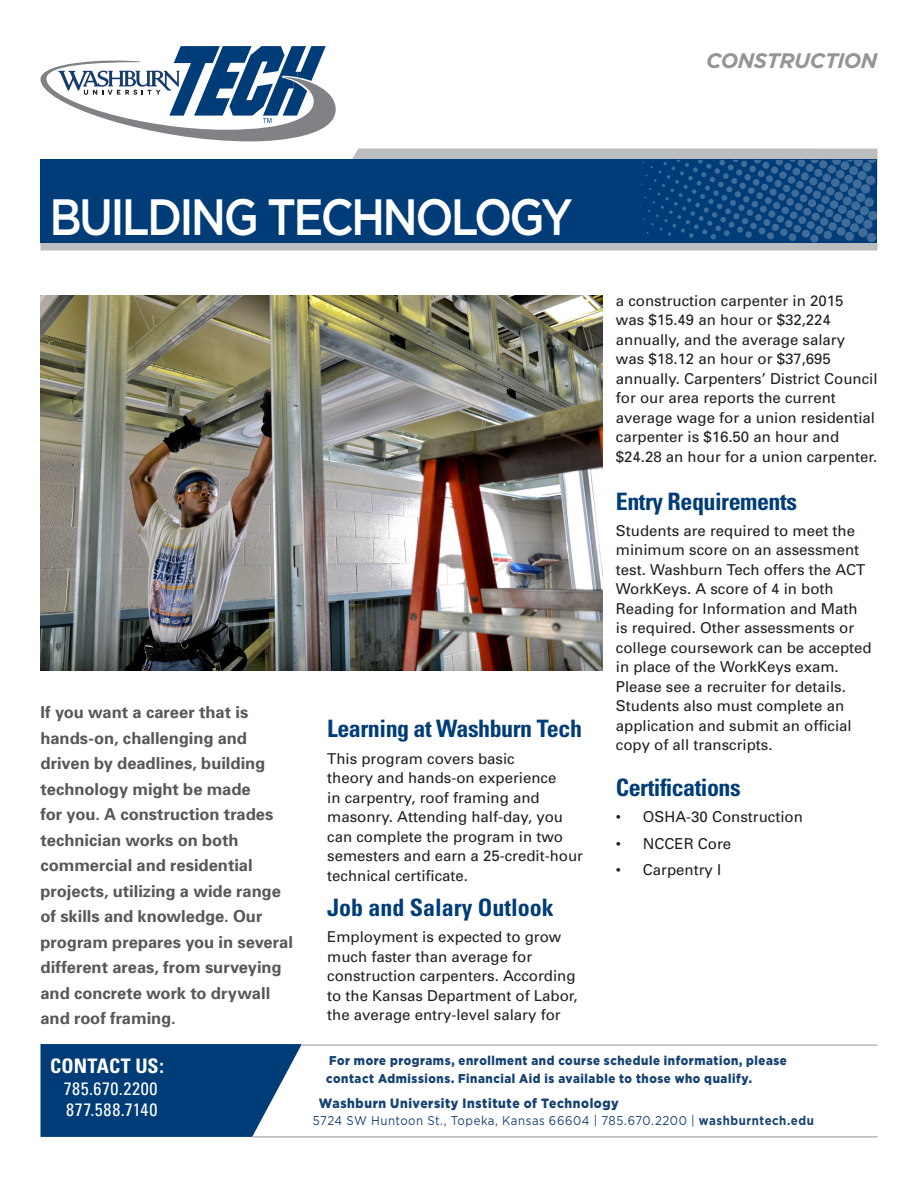
<style>
.page{position:relative;width:918px;height:1188px;background:#fff}
.page>*{position:absolute;margin:0;border:0;box-sizing:border-box;transform-origin:0 0}
.t1{font:500 51px "Gotham";letter-spacing:-.06em;color:#fff;scale:.88 1}
.t2{font:700 condensed 24px "Univers";letter-spacing:-.02em;color:#003d78}
.t3{font:700 condensed 24px "Univers";color:#003d78}
.Bulleted_list{font:italic 700 21px "Gotham";letter-spacing:-.025em;color:#939598}
.Bullets{font:700 condensed 19.95px "Univers";letter-spacing:.005em;color:#fff}
.Bullets-2{font:condensed 18px "Univers";letter-spacing:.035em;color:#fff}
.Bullets-3{font:700 16.5px/25.5px "Univers";color:#57585a}
.t4{font:15px/19.5px "Univers";color:#231f20}
.Bullets-4{font:900 13.5px "Gotham";letter-spacing:.045em;color:#164271;scale:.9 1}
.Bullets-5{font:900 12.75px/17.9px "Gotham";letter-spacing:.05em;color:#164271;scale:.9 1}
.Bullets-6{font:12.75px "Gotham";letter-spacing:.045em;color:#164271;scale:.9 1}
.s1{font-weight:700}
</style>
<div class="page">
<div style="left:40px;top:160px;width:838px;height:83px;background:#003d78"></div>
<svg style="left:41px;top:46px;width:295px;height:95px"></svg>
<div style="left:40px;top:243px;width:838px;height:7px;background:#bcbdc0"></div>
<div style="left:867px;top:233px;width:9px;height:9px;background:#3f6c99;border-radius:50%"></div>
<svg style="left:845px;top:232px;width:9px;height:9px"></svg>
<div style="left:810px;top:235px;width:8px;height:8px;background:#3f6c99;border-radius:50%"></div>
<div style="left:789px;top:233px;width:7px;height:8px;background:#3f6c99;border-radius:50%"></div>
<svg style="left:337px;top:148px;width:541px;height:91px"></svg>
<hr style="left:302px;top:1045px;width:576px;height:1px;background:#939598">
<svg style="left:40px;top:1044px;width:262px;height:93px;background:#184f85"></svg>
<hr style="left:252px;top:1137px;width:626px;height:1px;background:#939598">
<img style="left:40px;top:296px;width:562px;height:375px">
<p class="Bulleted_list" style="left:706px;top:48px;width:173px">CONSTRUCTION</p>
<p class="t1" style="left:49px;top:188px;width:596px">BUILDING TECHNOLOGY</p>
<p class="Bullets-3" style="left:40px;top:699px;width:254px">If you want a career that is hands-on, challenging and driven by deadlines, building technology might be made<br>for you. A construction trades technician works on both commercial and residential projects, utilizing a wide range of skills and knowledge. Our program prepares you in several different areas, from surveying and concrete work to drywall and roof framing.</p>
<p class="t2" style="left:327px;top:714px;width:256px">Learning at Washburn Tech</p>
<p class="t4" style="left:327px;top:748px;width:257px">This program covers basic<br>theory and hands-on experience<br>in carpentry, roof framing and masonry. Attending half-day, you can complete the program in two semesters and earn a 25-credit-hour technical certificate.</p>
<p class="t3" style="left:327px;top:893px;width:228px">Job and Salary Outlook</p>
<p class="t4" style="left:327px;top:927px;width:252px">Employment is expected to grow much faster than average for construction carpenters. According to the Kansas Department of Labor, the average entry-level salary for</p>
<p class="t4" style="left:616px;top:291px;width:263px">a construction carpenter in 2015<br>was $15.49 an hour or $32,224 annually, and the average salary<br>was $18.12 an hour or $37,695 annually. Carpenters’ District Council for our area reports the current average wage for a union residential carpenter is $16.50 an hour and $24.28 an hour for a union carpenter.</p>
<p class="t2" style="left:616px;top:486px;width:183px">Entry Requirements</p>
<p class="t4" style="left:616px;top:521px;width:257px">Students are required to meet the minimum score on an assessment test. Washburn Tech offers the ACT<br>WorkKeys. A score of 4 in both<br>Reading for Information and Math is required. Other assessments or college coursework can be accepted in place of the WorkKeys exam.<br>Please see a recruiter for details.<br>Students also must complete an application and submit an official copy of all transcripts.</p>
<p class="t2" style="left:616px;top:773px;width:126px">Certifications</p>
<p class="t4" style="left:616px;top:807px;width:189px">• OSHA-30 Construction</p>
<p class="t4" style="left:616px;top:833px;width:117px">• NCCER Core</p>
<p class="t4" style="left:616px;top:860px;width:107px">• Carpentry I</p>
<p class="Bullets" style="left:50px;top:1054px;width:115px">CONTACT US:</p>
<p class="Bullets-2" style="left:64px;top:1077px;width:95px">785.670.2200</p>
<p class="Bullets-2" style="left:66px;top:1098px;width:93px">877.588.7140</p>
<p class="Bullets-5" style="left:326px;top:1051px;width:513px">For more programs, enrollment and course schedule information, please contact Admissions. Financial Aid is available to those who qualify.</p>
<p class="Bullets-4" style="left:319px;top:1095px;width:335px">Washburn University Institute of Technology</p>
<p class="Bullets-6" style="left:313px;top:1114px;width:558px">5724 SW Huntoon St., Topeka, Kansas 66604 | 785.670.2200 | <span class="s1">washburntech.edu</span></p>
</div>
